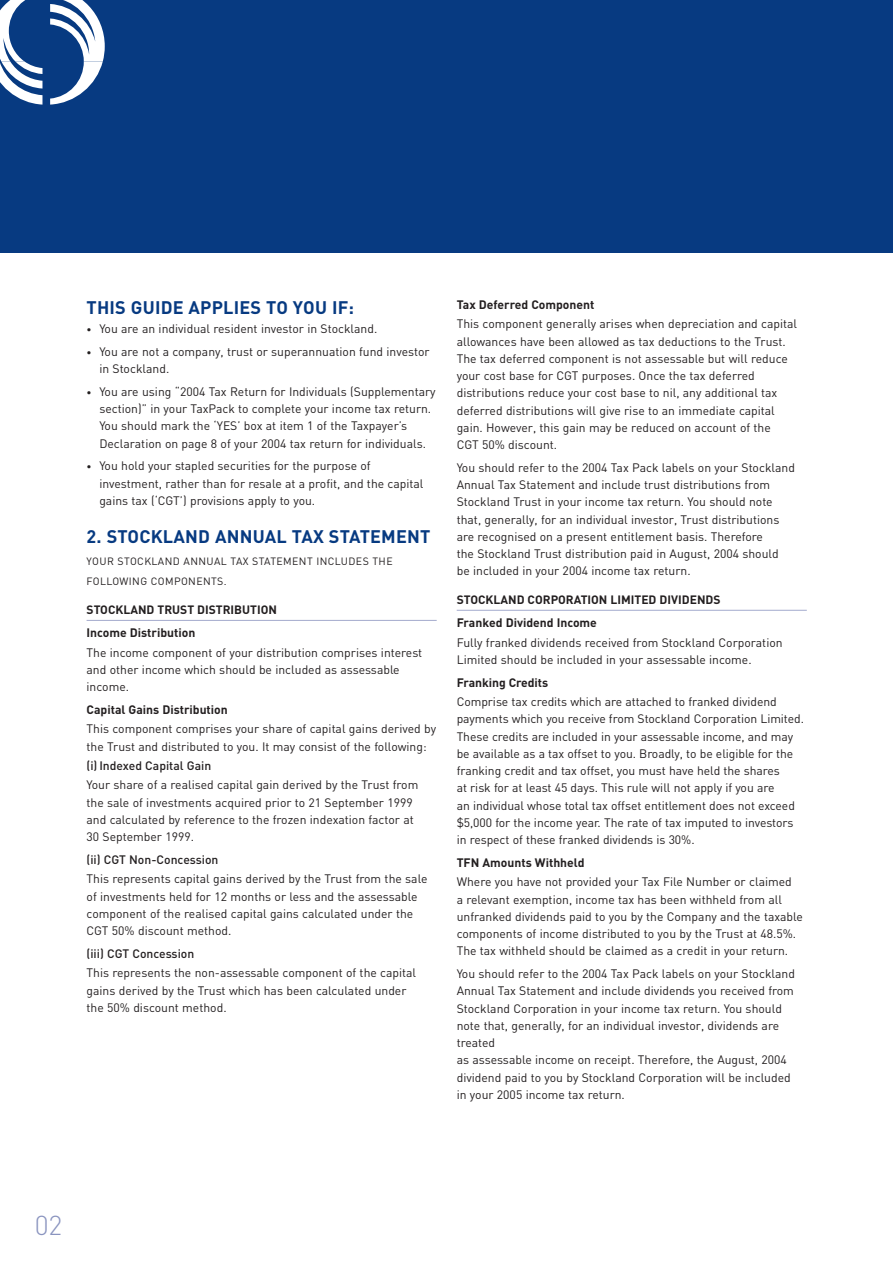
<style>
.page{position:relative;width:893px;height:1263px;background:#fff}
.page>*{position:absolute;margin:0;border:0;box-sizing:border-box;transform-origin:0 0}
.t1{font:300 27px "DIN";color:#8a94bf}
.t2{font:700 18px "DIN";letter-spacing:.01em;color:#073a81}
.t3{font:12.15px/17.2px "DIN";color:#231f20}
.t4{font:700 12.15px "DIN";color:#231f20}
.t5{font:500 12.15px "DIN";color:#231f20}
.t6{font:700 12px "DIN";color:#231f20}
.t7{font:10.5px/19.5px "DIN";letter-spacing:.035em;color:#231f20}
.s1{font-size:9.75px}
</style>
<div class="page">
<div style="left:0;top:0;width:892px;height:253px;background:#073a81"></div>
<svg style="left:0;top:0;width:105px;height:105px"></svg>
<hr style="left:87px;top:620px;width:349px;height:1px;background:#a3aacd">
<hr style="left:456px;top:610px;width:350px;height:1px;background:#a3aacd">
<h2 class="t2" style="left:87px;top:301px;width:269px">THIS GUIDE APPLIES TO YOU IF:</h2>
<p class="t3" style="left:87px;top:321px;width:292px"><span class="s1">•</span> You are an individual resident investor in Stockland.</p>
<p class="t3" style="left:99px;top:344px;width:332px;text-indent:-13px"><span class="s1">•</span> You are not a company, trust or superannuation fund investor in Stockland.</p>
<p class="t3" style="left:99px;top:384px;width:338px;text-indent:-13px"><span class="s1">•</span> You are using “2004 Tax Return for Individuals (Supplementary section)” in your TaxPack to complete your income tax return.<br>You should mark the ‘YES’ box at item 1 of the Taxpayer’s Declaration on page 8 of your 2004 tax return for individuals.</p>
<p class="t3" style="left:99px;top:459px;width:325px;text-indent:-13px"><span class="s1">•</span> You hold your stapled securities for the purpose of investment, rather than for resale at a profit, and the capital gains tax (‘CGT’) provisions apply to you.</p>
<h2 class="t2" style="left:87px;top:531px;width:345px">2. STOCKLAND ANNUAL TAX STATEMENT</h2>
<p class="t7" style="left:87px;top:553px;width:307px">YOUR STOCKLAND ANNUAL TAX STATEMENT INCLUDES THE<br>FOLLOWING COMPONENTS.</p>
<p class="t6" style="left:87px;top:605px;width:192px">STOCKLAND TRUST DISTRIBUTION</p>
<p class="t4" style="left:87px;top:629px;width:110px">Income Distribution</p>
<p class="t3" style="left:87px;top:645px;width:337px">The income component of your distribution comprises interest and other income which should be included as assessable income.</p>
<p class="t4" style="left:87px;top:705px;width:143px">Capital Gains Distribution</p>
<p class="t3" style="left:87px;top:722px;width:351px">This component comprises your share of capital gains derived by the Trust and distributed to you. It may consist of the following:</p>
<p class="t5" style="left:87px;top:761px;width:126px">(i) Indexed Capital Gain</p>
<p class="t3" style="left:87px;top:778px;width:333px">Your share of a realised capital gain derived by the Trust from the sale of investments acquired prior to 21 September 1999 and calculated by reference to the frozen indexation factor at 30 September 1999.</p>
<p class="t5" style="left:87px;top:855px;width:133px">(ii) CGT Non-Concession</p>
<p class="t3" style="left:87px;top:872px;width:342px">This represents capital gains derived by the Trust from the sale of investments held for 12 months or less and the assessable component of the realised capital gains calculated under the CGT 50% discount method.</p>
<p class="t5" style="left:87px;top:949px;width:109px">(iii) CGT Concession</p>
<p class="t3" style="left:87px;top:966px;width:331px">This represents the non-assessable component of the capital gains derived by the Trust which has been calculated under the 50% discount method.</p>
<p class="t4" style="left:456px;top:300px;width:139px">Tax Deferred Component</p>
<p class="t3" style="left:456px;top:317px;width:342px">This component generally arises when depreciation and capital allowances have been allowed as tax deductions to the Trust.<br>The tax deferred component is not assessable but will reduce your cost base for CGT purposes. Once the tax deferred distributions reduce your cost base to nil, any additional tax deferred distributions will give rise to an immediate capital gain. However, this gain may be reduced on account of the<br>CGT 50% discount.</p>
<p class="t3" style="left:456px;top:460px;width:340px">You should refer to the 2004 Tax Pack labels on your Stockland Annual Tax Statement and include trust distributions from Stockland Trust in your income tax return. You should note that, generally, for an individual investor, Trust distributions are recognised on a present entitlement basis. Therefore<br>the Stockland Trust distribution paid in August, 2004 should<br>be included in your 2004 income tax return.</p>
<p class="t6" style="left:456px;top:595px;width:265px">STOCKLAND CORPORATION LIMITED DIVIDENDS</p>
<p class="t4" style="left:456px;top:619px;width:142px">Franked Dividend Income</p>
<p class="t3" style="left:456px;top:635px;width:327px">Fully franked dividends received from Stockland Corporation<br>Limited should be included in your assessable income.</p>
<p class="t4" style="left:456px;top:678px;width:93px">Franking Credits</p>
<p class="t3" style="left:456px;top:695px;width:349px">Comprise tax credits which are attached to franked dividend payments which you receive from Stockland Corporation Limited.<br>These credits are included in your assessable income, and may be available as a tax offset to you. Broadly, to be eligible for the franking credit and tax offset, you must have held the shares<br>at risk for at least 45 days. This rule will not apply if you are<br>an individual whose total tax offset entitlement does not exceed $5,000 for the income year. The rate of tax imputed to investors in respect of these franked dividends is 30%.</p>
<p class="t4" style="left:456px;top:858px;width:129px">TFN Amounts Withheld</p>
<p class="t3" style="left:456px;top:875px;width:348px">Where you have not provided your Tax File Number or claimed<br>a relevant exemption, income tax has been withheld from all unfranked dividends paid to you by the Company and the taxable components of income distributed to you by the Trust at 48.5%.<br>The tax withheld should be claimed as a credit in your return.</p>
<p class="t3" style="left:456px;top:967px;width:340px">You should refer to the 2004 Tax Pack labels on your Stockland Annual Tax Statement and include dividends you received from Stockland Corporation in your income tax return. You should note that, generally, for an individual investor, dividends are treated<br>as assessable income on receipt. Therefore, the August, 2004 dividend paid to you by Stockland Corporation will be included in your 2005 income tax return.</p>
<h1 class="t1" style="left:35px;top:1216px;width:29px">02</h1>
</div>
